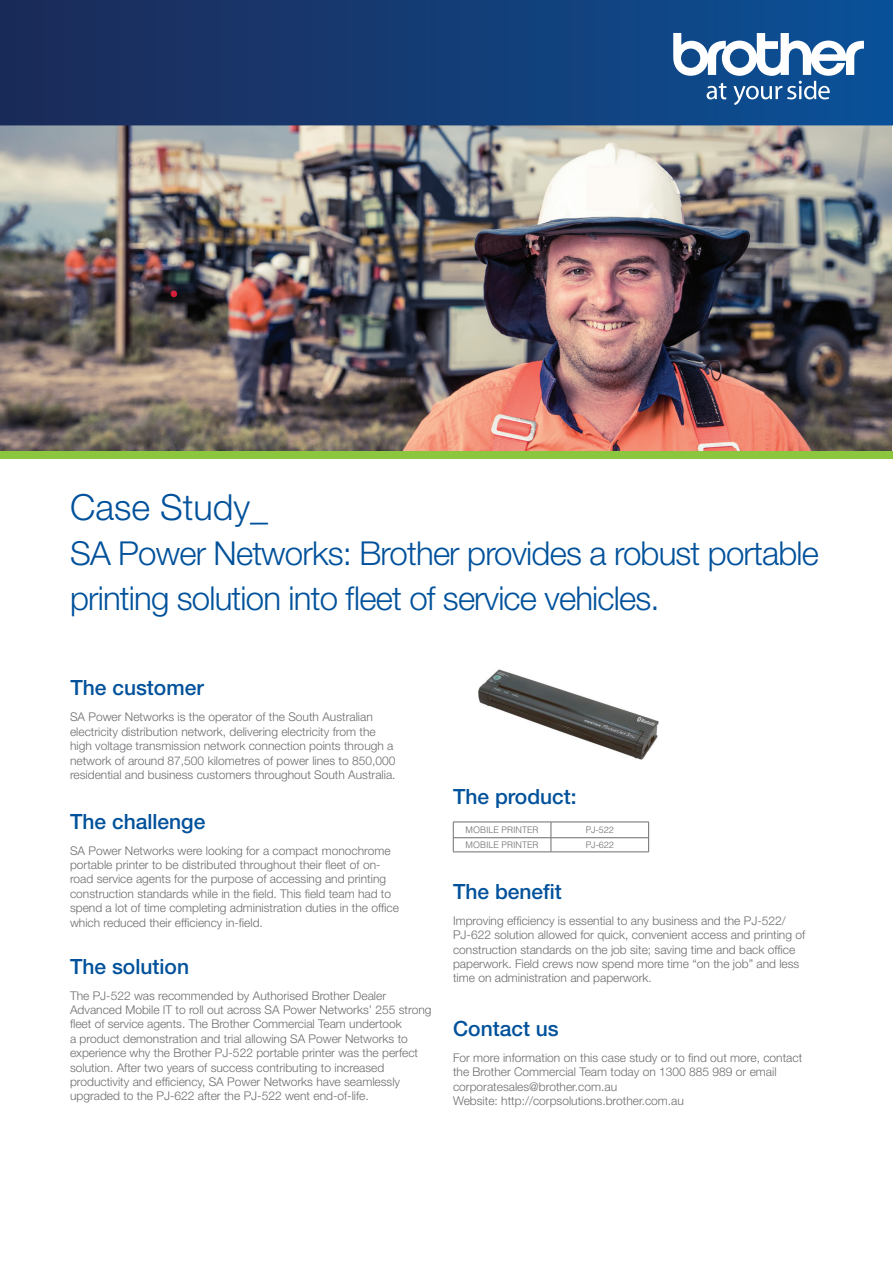
<style>
.page{position:relative;width:893px;height:1263px;background:#fff}
.page>*{position:absolute;margin:0;border:0;box-sizing:border-box;transform-origin:0 0}
.t1{font:300 36px "Helvetica Neue";color:#01519b}
.t2{font:300 33px/45px "Helvetica Neue";letter-spacing:-.025em;color:#01519b}
.t3{font:500 21px "Helvetica Neue";color:#01519b}
.t4{font:300 12px/14.4px "Helvetica Neue";color:#6c6d70}
.t5{font:300 9px "Helvetica";color:#6c6d70}
</style>
<div class="page">
<img style="left:0;top:125px;width:891px;height:327px">
<img style="left:479px;top:669px;width:179px;height:91px">
<hr style="left:453px;top:822px;width:98px;height:1px;background:#6c6d70">
<hr style="left:551px;top:822px;width:98px;height:1px;background:#6c6d70">
<hr style="left:453px;top:837px;width:98px;height:1px;background:#6c6d70">
<svg style="left:453px;top:822px;width:1px;height:30px"></svg>
<hr style="left:551px;top:837px;width:98px;height:1px;background:#6c6d70">
<svg style="left:551px;top:822px;width:1px;height:30px"></svg>
<svg style="left:648px;top:822px;width:1px;height:30px"></svg>
<hr style="left:453px;top:852px;width:98px;height:1px;background:#6c6d70">
<hr style="left:551px;top:852px;width:98px;height:1px;background:#6c6d70">
<div style="left:0;top:452px;width:893px;height:7px;background:#8bc63e"></div>
<svg style="left:0;top:0;width:893px;height:125px;background:#143b73"></svg>
<svg style="left:673px;top:33px;width:191px;height:72px"></svg>
<h1 class="t1" style="left:70px;top:485px;width:200px">Case Study_</h1>
<h2 class="t2" style="left:70px;top:530px;width:750px">SA Power Networks: Brother provides a robust portable printing solution into fleet of service vehicles.</h2>
<h3 class="t3" style="left:70px;top:675px;width:135px">The customer</h3>
<p class="t4" style="left:70px;top:710px;width:327px">SA Power Networks is the operator of the South Australian electricity distribution network, delivering electricity from the high voltage transmission network connection points through a network of around 87,500 kilometres of power lines to 850,000 residential and business customers throughout South Australia.</p>
<h3 class="t3" style="left:70px;top:808px;width:137px">The challenge</h3>
<p class="t4" style="left:70px;top:843px;width:330px">SA Power Networks were looking for a compact monochrome portable printer to be distributed throughout their fleet of on&shy;road service agents for the purpose of accessing and printing construction standards while in the field. This field team had to spend a lot of time completing administration duties in the office which reduced their efficiency in-field.</p>
<h3 class="t3" style="left:70px;top:953px;width:121px">The solution</h3>
<p class="t4" style="left:70px;top:988px;width:363px">The PJ-522 was recommended by Authorised Brother Dealer Advanced Mobile IT to roll out across SA Power Networks’ 255 strong fleet of service agents. The Brother Commercial Team undertook<br>a product demonstration and trial allowing SA Power Networks to experience why the Brother PJ-522 portable printer was the perfect solution. After two years of success contributing to increased productivity and efficiency, SA Power Networks have seamlessly upgraded to the PJ-622 after the PJ-522 went end-of-life.</p>
<h3 class="t3" style="left:453px;top:784px;width:125px">The product:</h3>
<p class="t5" style="left:466px;top:824px;width:75px">MOBILE PRINTER</p>
<p class="t5" style="left:586px;top:824px;width:30px">PJ-522</p>
<p class="t5" style="left:466px;top:839px;width:75px">MOBILE PRINTER</p>
<p class="t5" style="left:586px;top:839px;width:30px">PJ-622</p>
<h3 class="t3" style="left:453px;top:879px;width:110px">The benefit</h3>
<p class="t4" style="left:453px;top:913px;width:354px">Improving efficiency is essential to any business and the PJ-522/ PJ-622 solution allowed for quick, convenient access and printing of construction standards on the job site; saving time and back office paperwork. Field crews now spend more time “on the job” and less time on administration and paperwork.</p>
<h3 class="t3" style="left:453px;top:1016px;width:107px">Contact us</h3>
<p class="t4" style="left:453px;top:1050px;width:351px">For more information on this case study or to find out more, contact the Brother Commercial Team today on 1300 885 989 or email corporatesales@brother.com.au<br>Website: http://corpsolutions.brother.com.au</p>
</div>
